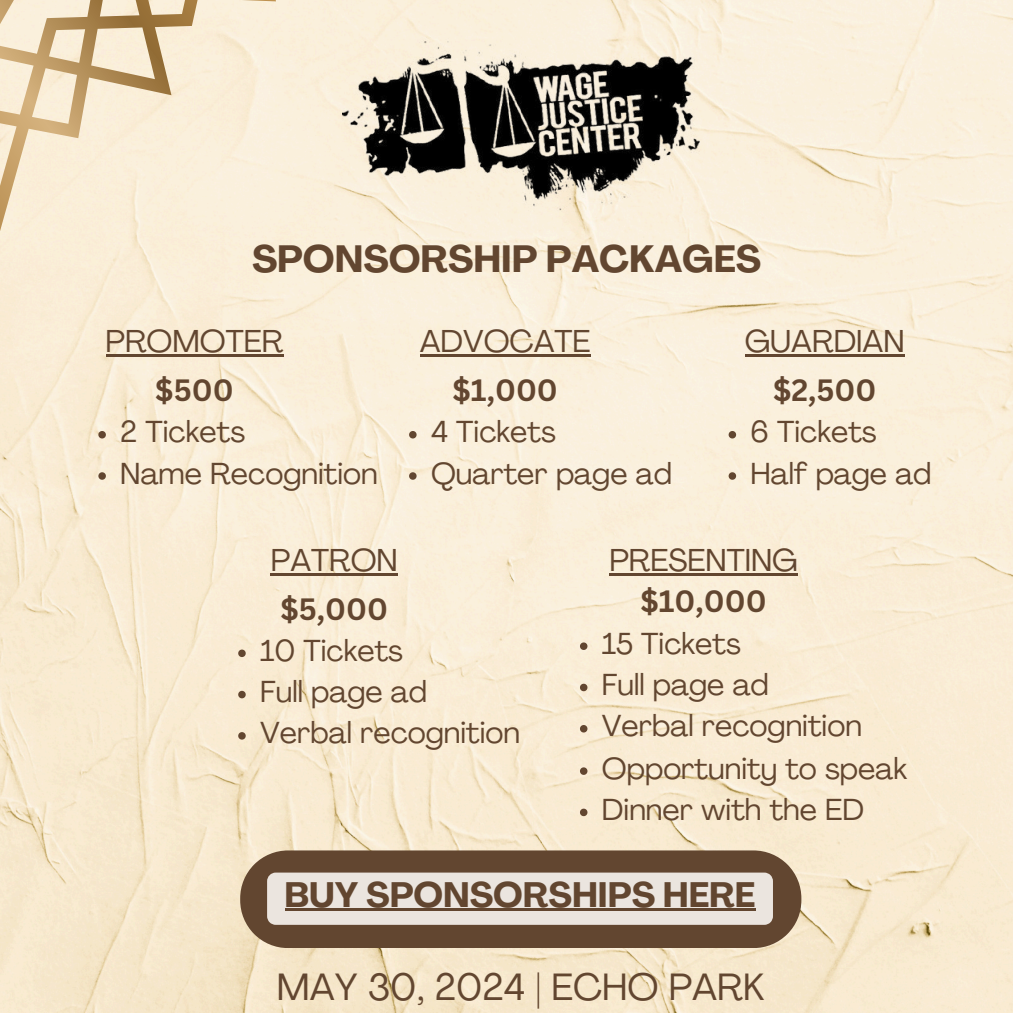
<style>
.page{position:relative;width:1013px;height:1013px;background:#fff}
.page>*{position:absolute;margin:0;border:0;box-sizing:border-box;transform-origin:0 0}
.t1{font:700 37.5px "Agrandir";color:#624630}
.t2{font:37.5px "Agrandir";color:#624630}
.t3{font:700 34.88px "Agrandir";color:#624630}
.t4{font:31.25px "Agrandir";color:#624630}
.t5{font:30px/41.2px "Agrandir";color:#624630}
.t6{font:700 30px "Canva Sans";color:#624630}
</style>
<div class="page">
<img style="left:0;top:0;width:1012px;height:1012px">
<svg style="left:0;top:0;width:276px;height:233px;background:#efe0c6"></svg>
<img style="left:342px;top:37px;width:357px;height:181px">
<hr style="left:105px;top:354px;width:178px;height:3px;background:#624630">
<svg style="left:98px;top:431px;width:8px;height:7px"></svg>
<svg style="left:98px;top:472px;width:8px;height:8px"></svg>
<hr style="left:420px;top:354px;width:170px;height:3px;background:#624630">
<svg style="left:409px;top:431px;width:7px;height:7px"></svg>
<svg style="left:409px;top:472px;width:7px;height:8px"></svg>
<hr style="left:745px;top:354px;width:159px;height:3px;background:#624630">
<svg style="left:728px;top:431px;width:8px;height:7px"></svg>
<svg style="left:728px;top:472px;width:8px;height:8px"></svg>
<hr style="left:271px;top:572px;width:127px;height:3px;background:#624630">
<svg style="left:238px;top:649px;width:8px;height:8px"></svg>
<svg style="left:238px;top:691px;width:8px;height:7px"></svg>
<svg style="left:238px;top:732px;width:8px;height:7px"></svg>
<hr style="left:609px;top:572px;width:188px;height:3px;background:#624630">
<svg style="left:580px;top:642px;width:7px;height:8px"></svg>
<svg style="left:580px;top:683px;width:7px;height:8px"></svg>
<svg style="left:580px;top:725px;width:7px;height:7px"></svg>
<svg style="left:580px;top:767px;width:7px;height:8px"></svg>
<svg style="left:580px;top:808px;width:7px;height:8px"></svg>
<svg style="left:240px;top:850px;width:561px;height:98px;background:#6f543e"></svg>
<div style="left:267px;top:872px;width:506px;height:52px;background:#ebe5df"></div>
<hr style="left:285px;top:908px;width:470px;height:3px;background:#624630">
<p class="t1" style="left:252px;top:236px;width:510px">SPONSORSHIP PACKAGES</p>
<p class="t4" style="left:105px;top:322px;width:179px">PROMOTER</p>
<p class="t4" style="left:420px;top:322px;width:172px">ADVOCATE</p>
<p class="t4" style="left:745px;top:322px;width:161px">GUARDIAN</p>
<p class="t6" style="left:155px;top:372px;width:80px">$500</p>
<p class="t6" style="left:452px;top:372px;width:107px">$1,000</p>
<p class="t6" style="left:773px;top:372px;width:105px">$2,500</p>
<p class="t5" style="left:120px;top:411px;width:259px">2 Tickets<br>Name Recognition</p>
<p class="t5" style="left:431px;top:411px;width:242px">4 Tickets<br>Quarter page ad</p>
<p class="t5" style="left:750px;top:411px;width:182px">6 Tickets<br>Half page ad</p>
<p class="t4" style="left:271px;top:540px;width:128px">PATRON</p>
<p class="t4" style="left:609px;top:540px;width:190px">PRESENTING</p>
<p class="t6" style="left:280px;top:590px;width:109px">$5,000</p>
<p class="t6" style="left:640px;top:583px;width:128px">$10,000</p>
<p class="t5" style="left:260px;top:629px;width:261px">10 Tickets<br>Full page ad<br>Verbal recognition</p>
<p class="t5" style="left:602px;top:622px;width:261px">15 Tickets<br>Full page ad<br>Verbal recognition</p>
<p class="t5" style="left:602px;top:747px;width:307px">Opportunity to speak<br>Dinner with the ED</p>
<p class="t3" style="left:285px;top:872px;width:472px">BUY SPONSORSHIPS HERE</p>
<p class="t2" style="left:277px;top:963px;width:489px">MAY 30, 2024 | ECHO PARK</p>
</div>
